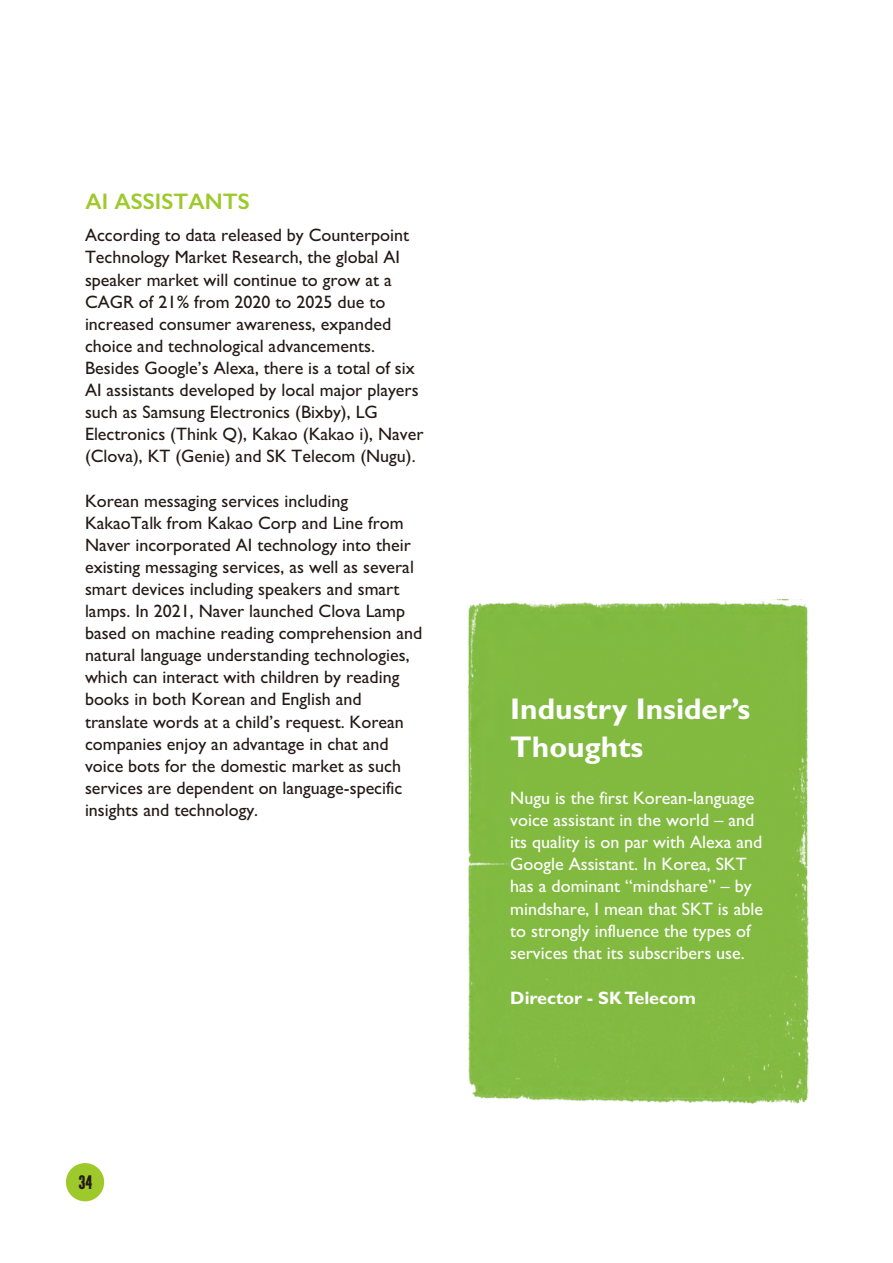
<style>
.page{position:relative;width:893px;height:1263px;background:#fff}
.page>*{position:absolute;margin:0;border:0;box-sizing:border-box;transform-origin:0 0}
.t1{font:700 30px/38.2px "Gill Sans";color:#fff}
.t2{font:600 22.5px "Gill Sans";color:#9ec92a}
.t3{font:18px/22px "Gill Sans";color:#231916}
.t4{font:18px/22px "Gill Sans";color:#fff}
.t5{font:700 18px "Gill Sans";color:#fff}
.t6{font:18px "Daily Tabloid JNL";color:#231916}
</style>
<div class="page">
<div style="left:66px;top:1163px;width:38px;height:38px;background:#9ec92a;border-radius:50%"></div>
<div style="left:467px;top:600px;width:342px;height:504px;background:#82ba41"></div>
<p class="t2" style="left:85px;top:193px;width:166px">AI ASSISTANTS</p>
<p class="t3" style="left:85px;top:226px;width:340px">According to data released by Counterpoint Technology Market Research, the global AI speaker market will continue to grow at a CAGR of 21% from 2020 to 2025 due to increased consumer awareness, expanded choice and technological advancements.<br>Besides Google’s Alexa, there is a total of six AI assistants developed by local major players such as Samsung Electronics (Bixby), LG Electronics (Think Q), Kakao (Kakao i), Naver (Clova), KT (Genie) and SK Telecom (Nugu).</p>
<p class="t3" style="left:85px;top:491px;width:339px">Korean messaging services including KakaoTalk from Kakao Corp and Line from Naver incorporated AI technology into their existing messaging services, as well as several smart devices including speakers and smart lamps. In 2021, Naver launched Clova Lamp based on machine reading comprehension and natural language understanding technologies, which can interact with children by reading books in both Korean and English and translate words at a child’s request. Korean companies enjoy an advantage in chat and voice bots for the domestic market as such services are dependent on language-specific insights and technology.</p>
<p class="t6" style="left:78px;top:1174px;width:15px">34</p>
<h1 class="t1" style="left:510px;top:692px;width:241px">Industry Insider’s<br>Thoughts</h1>
<p class="t4" style="left:510px;top:789px;width:254px">Nugu is the first Korean-language voice assistant in the world – and its quality is on par with Alexa and Google Assistant. In Korea, SKT has a dominant “mindshare” – by mindshare, I mean that SKT is able to strongly influence the types of services that its subscribers use.</p>
<p class="t5" style="left:510px;top:991px;width:187px">Director - SK Telecom</p>
</div>
